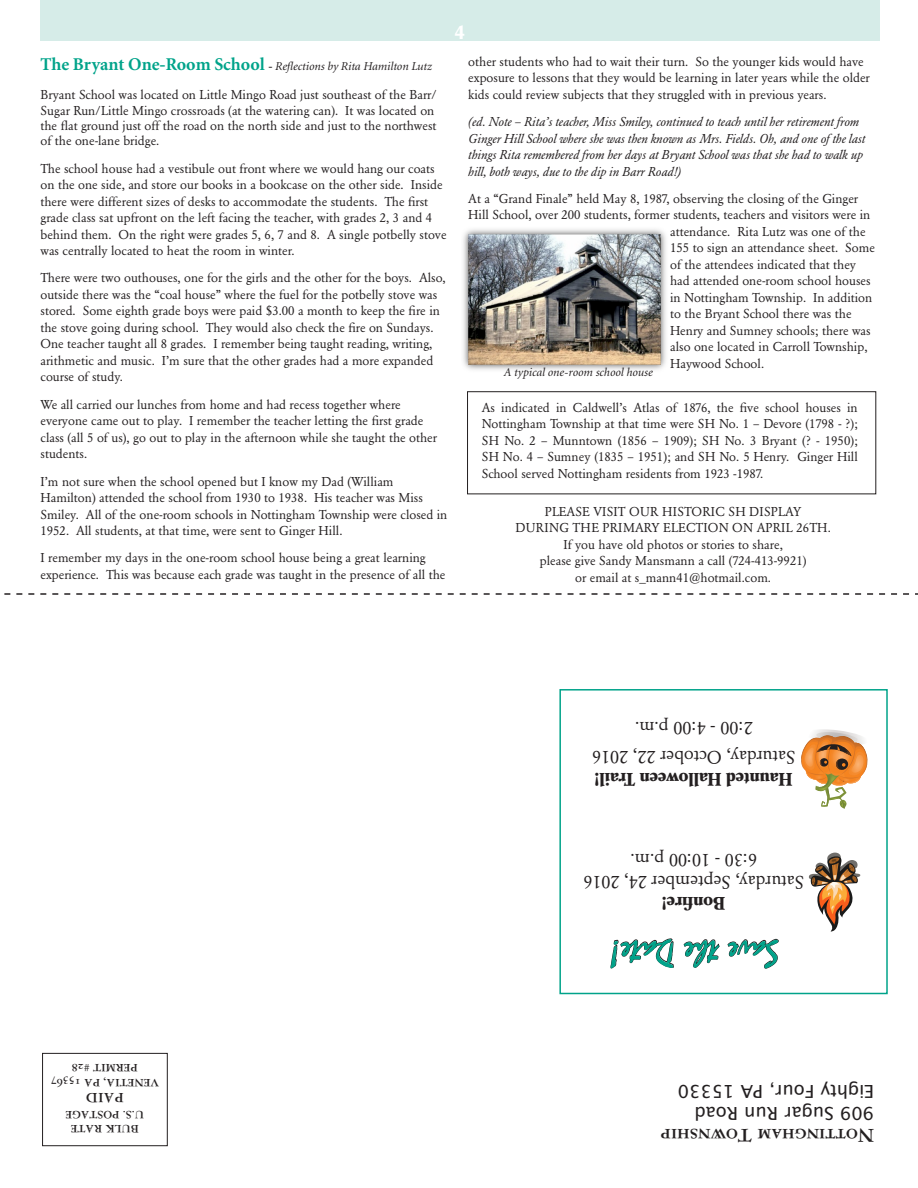
<style>
.page{position:relative;width:918px;height:1188px;background:#fff}
.page>*{position:absolute;margin:0;border:0;box-sizing:border-box;transform-origin:0 0}
.t1{font:39px "Mistral";color:#00a38a}
.t2{font:21px "Garamond Three Bold SC";color:#231f20}
.t3{font:700 19.5px "Garamond BE";color:#fff}
.t4{font:18px "Garamond BE";color:#231f20}
.t5{font:18px "Lucida Grande";color:#231f20}
.t6{font:700 18px "Garamond BE";color:#231f20}
.t7{font:15px "Garamond Three Bold SC";color:#231f20}
.t8{font:12.75px/16.5px "Garamond BE";color:#231f20}
.t9{font:italic 12.75px/16.5px "Garamond BE";color:#231f20}
.t10{font:12.75px "Garamond BE";letter-spacing:.02em;color:#231f20}
.t11{font:italic 12px "Minion";color:#231f20}
.t12{font:12px "Garamond Three Bold SC";color:#231f20}
.s1{font-weight:700;font-style:normal;font-size:18px;color:#00a38a}
.s2{font-weight:700;font-style:normal}
</style>
<div class="page">
<div style="left:42px;top:1053px;width:126px;height:93px;border:1px solid #231f20"></div>
<div style="left:40px;top:0;width:840px;height:40px;background:#d6ece8"></div>
<img style="left:463px;top:229px;width:203px;height:141px">
<svg style="left:728px;top:939px;width:50px;height:29px"></svg>
<svg style="left:684px;top:939px;width:35px;height:28px"></svg>
<svg style="left:611px;top:939px;width:63px;height:29px"></svg>
<svg style="left:801px;top:729px;width:67px;height:80px"></svg>
<svg style="left:808px;top:853px;width:53px;height:79px"></svg>
<div style="left:559px;top:689px;width:329px;height:305px;border:2px solid #00a38a"></div>
<svg style="left:4px;top:593px;width:914px;height:2px"></svg>
<div style="left:467px;top:391px;width:409px;height:103px;border:1px solid #231f20"></div>
<p class="t3" style="left:455px;top:21px;width:12px">4</p>
<p class="t11" style="left:40px;top:60px;width:393px"><span class="s1">The Bryant One-Room School</span> <span class="s2">-</span> Reflections by Rita Hamilton Lutz</p>
<p class="t8" style="left:40px;top:88px;width:398px;line-height:15.3px">Bryant School was located on Little Mingo Road just southeast of the Barr/ Sugar Run/Little Mingo crossroads (at the watering can). It was located on the flat ground just off the road on the north side and just to the northwest of the one-lane bridge.</p>
<p class="t8" style="left:40px;top:160px;width:408px">The school house had a vestibule out front where we would hang our coats on the one side, and store our books in a bookcase on the other side. Inside there were different sizes of desks to accommodate the students. The first grade class sat upfront on the left facing the teacher, with grades 2, 3 and 4 behind them. On the right were grades 5, 6, 7 and 8. A single potbelly stove was centrally located to heat the room in winter.</p>
<p class="t8" style="left:40px;top:270px;width:407px">There were two outhouses, one for the girls and the other for the boys. Also, outside there was the “coal house” where the fuel for the potbelly stove was stored. Some eighth grade boys were paid $3.00 a month to keep the fire in the stove going during school. They would also check the fire on Sundays.<br>One teacher taught all 8 grades. I remember being taught reading, writing, arithmetic and music. I’m sure that the other grades had a more expanded course of study.</p>
<p class="t8" style="left:40px;top:396px;width:398px">We all carried our lunches from home and had recess together where everyone came out to play. I remember the teacher letting the first grade class (all 5 of us), go out to play in the afternoon while she taught the other students.</p>
<p class="t8" style="left:40px;top:473px;width:408px">I’m not sure when the school opened but I know my Dad (William Hamilton) attended the school from 1930 to 1938. His teacher was Miss Smiley. All of the one-room schools in Nottingham Township were closed in 1952. All students, at that time, were sent to Ginger Hill.</p>
<p class="t8" style="left:40px;top:550px;width:406px">I remember my days in the one-room school house being a great learning experience. This was because each grade was taught in the presence of all the</p>
<p class="t8" style="left:468px;top:53px;width:403px">other students who had to wait their turn. So the younger kids would have exposure to lessons that they would be learning in later years while the older kids could review subjects that they struggled with in previous years.</p>
<p class="t9" style="left:468px;top:113px;width:399px">(ed. Note – Rita’s teacher, Miss Smiley, continued to teach until her retirement from Ginger Hill School where she was then known as Mrs. Fields. Oh, and one of the last things Rita remembered from her days at Bryant School was that she had to walk up hill, both ways, due to the dip in Barr Road!)</p>
<p class="t8" style="left:468px;top:190px;width:391px">At a “Grand Finale” held May 8, 1987, observing the closing of the Ginger</p>
<p class="t8" style="left:468px;top:207px;width:404px">Hill School, over 200 students, former students, teachers and visitors were in</p>
<p class="t8" style="left:670px;top:223px;width:197px">attendance. Rita Lutz was one of the</p>
<p class="t8" style="left:670px;top:240px;width:206px">155 to sign an attendance sheet. Some</p>
<p class="t8" style="left:670px;top:256px;width:187px">of the attendees indicated that they</p>
<p class="t8" style="left:670px;top:273px;width:202px">had attended one-room school houses</p>
<p class="t8" style="left:670px;top:289px;width:204px">in Nottingham Township. In addition</p>
<p class="t8" style="left:670px;top:306px;width:183px">to the Bryant School there was the</p>
<p class="t8" style="left:670px;top:322px;width:202px">Henry and Sumney schools; there was</p>
<p class="t8" style="left:670px;top:339px;width:199px">also one located in Carroll Township,</p>
<p class="t8" style="left:670px;top:355px;width:96px">Haywood School.</p>
<p class="t8" style="left:482px;top:399px;width:378px;text-align:justify">As indicated in Caldwell’s Atlas of 1876, the five school houses in Nottingham Township at that time were SH No. 1 – Devore (1798 - ?); SH No. 2 – Munntown (1856 – 1909); SH No. 3 Bryant (? - 1950); SH No. 4 – Sumney (1835 – 1951); and SH No. 5 Henry. Ginger Hill School served Nottingham residents from 1923 -1987.</p>
<p class="t10" style="left:545px;top:504px;width:258px">PLEASE VISIT OUR HISTORIC SH DISPLAY</p>
<p class="t10" style="left:515px;top:520px;width:317px">DURING THE PRIMARY ELECTION ON APRIL 26TH.</p>
<p class="t8" style="left:563px;top:536px;width:221px">If you have old photos or stories to share,</p>
<p class="t8" style="left:540px;top:553px;width:268px">please give Sandy Mansmann a call (724-413-9921)</p>
<p class="t8" style="left:575px;top:569px;width:197px">or email at s_mann41@hotmail.com.</p>
<p class="t11" style="left:503px;top:366px;width:151px">A typical one-room school house</p>
<p class="t12" style="left:138px;top:1075px;width:67px;rotate:-180deg">PERMIT #28</p>
<p class="t12" style="left:159px;top:1089px;width:110px;rotate:-180deg">VENETIA, PA 15367</p>
<p class="t7" style="left:124px;top:1106px;width:39px;rotate:-180deg">PAID</p>
<p class="t12" style="left:144px;top:1121px;width:80px;rotate:-180deg">U.S. POSTAGE</p>
<p class="t12" style="left:139px;top:1136px;width:69px;rotate:-180deg">BULK RATE</p>
<p class="t4" style="left:753px;top:739px;width:119px;rotate:-180deg">2:00 - 4:00 p.m.</p>
<p class="t4" style="left:795px;top:768px;width:205px;rotate:-180deg">Saturday, October 22, 2016</p>
<p class="t6" style="left:792px;top:789px;width:199px;rotate:-180deg">Haunted Halloween Trail!</p>
<p class="t4" style="left:757px;top:871px;width:128px;rotate:-180deg">6:30 - 10:00 p.m.</p>
<p class="t4" style="left:804px;top:892px;width:222px;rotate:-180deg">Saturday, September 24, 2016</p>
<p class="t6" style="left:725px;top:914px;width:64px;rotate:-180deg">Bonfire!</p>
<p class="t1" style="left:778px;top:975px;width:171px;rotate:-180deg">Save the Date!</p>
<p class="t5" style="left:874px;top:1102px;width:198px;rotate:-180deg">Eighty Four, PA 15330</p>
<p class="t5" style="left:874px;top:1124px;width:181px;rotate:-180deg">909 Sugar Run Road</p>
<p class="t2" style="left:874px;top:1147px;width:215px;rotate:-180deg">Nottingham Township</p>
</div>
